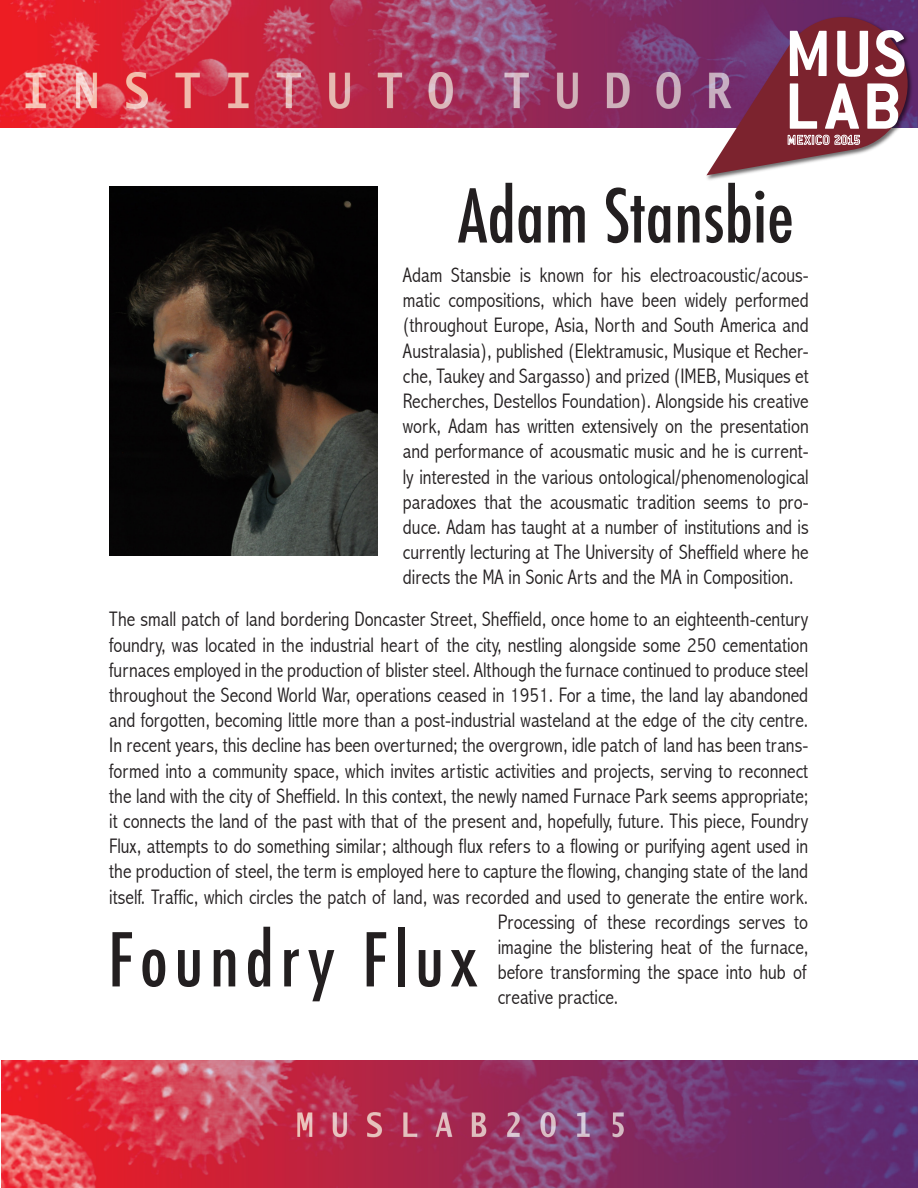
<style>
.page{position:relative;width:918px;height:1188px;background:#fff}
.page>*{position:absolute;margin:0;border:0;box-sizing:border-box;transform-origin:0 0}
.t1{font:500 condensed 72px "Futura";letter-spacing:.005em;color:#231f20}
.t2{font:500 condensed 72px "Futura";letter-spacing:.09em;color:#231f20}
.t3{font:700 71.85px/52.7px "Conduit ITC";letter-spacing:.04em;color:#fff}
.t4{font:300 condensed 21px/25.2px "Abadi";color:#231f20;text-align:justify}
</style>
<div class="page">
<img style="left:0;top:0;width:918px;height:128px">
<img style="left:705px;top:14px;width:32px;height:166px">
<svg style="left:706px;top:8px;width:211px;height:167px;background:#894761"></svg>
<img style="left:1px;top:1061px;width:917px;height:127px">
<img style="left:109px;top:186px;width:268px;height:369px">
<h2 class="t3" style="left:785px;top:26px;width:123px">MUS<br>LAB</h2>
<p class="t1" style="left:458px;top:170px;width:337px">Adam Stansbie</p>
<p class="t4" style="left:403px;top:262px;width:407px">Adam Stansbie is known for his electroacoustic/acous&shy;matic compositions, which have been widely performed (throughout Europe, Asia, North and South America and Australasia), published (Elektramusic, Musique et Recher&shy;che, Taukey and Sargasso) and prized (IMEB, Musiques et Recherches, Destellos Foundation). Alongside his creative work, Adam has written extensively on the presentation and performance of acousmatic music and he is current&shy;ly interested in the various ontological/phenomenological paradoxes that the acousmatic tradition seems to pro&shy;duce. Adam has taught at a number of institutions and is currently lecturing at The University of Sheffield where he directs the MA in Sonic Arts and the MA in Composition.</p>
<p class="t4" style="left:109px;top:607px;width:701px">The small patch of land bordering Doncaster Street, Sheffield, once home to an eighteenth-century</p>
<p class="t4" style="left:109px;top:632px;width:701px">foundry, was located in the industrial heart of the city, nestling alongside some 250 cementation</p>
<p class="t4" style="left:109px;top:657px;width:701px">furnaces employed in the production of blister steel. Although the furnace continued to produce steel</p>
<p class="t4" style="left:109px;top:682px;width:701px">throughout the Second World War, operations ceased in 1951. For a time, the land lay abandoned</p>
<p class="t4" style="left:109px;top:708px;width:701px">and forgotten, becoming little more than a post-industrial wasteland at the edge of the city centre.</p>
<p class="t4" style="left:109px;top:733px;width:700px">In recent years, this decline has been overturned; the overgrown, idle patch of land has been trans-</p>
<p class="t4" style="left:109px;top:758px;width:701px">formed into a community space, which invites artistic activities and projects, serving to reconnect</p>
<p class="t4" style="left:109px;top:783px;width:700px">the land with the city of Sheffield. In this context, the newly named Furnace Park seems appropriate;</p>
<p class="t4" style="left:109px;top:808px;width:701px">it connects the land of the past with that of the present and, hopefully, future. This piece, Foundry</p>
<p class="t4" style="left:109px;top:834px;width:701px">Flux, attempts to do something similar; although flux refers to a flowing or purifying agent used in</p>
<p class="t4" style="left:109px;top:859px;width:700px">the production of steel, the term is employed here to capture the flowing, changing state of the land</p>
<p class="t4" style="left:109px;top:884px;width:700px">itself. Traffic, which circles the patch of land, was recorded and used to generate the entire work.</p>
<p class="t4" style="left:498px;top:909px;width:312px">Processing of these recordings serves to</p>
<p class="t4" style="left:498px;top:934px;width:312px">imagine the blistering heat of the furnace,</p>
<p class="t4" style="left:498px;top:960px;width:310px">before transforming the space into hub of</p>
<p class="t4" style="left:498px;top:985px;width:122px">creative practice.</p>
<p class="t2" style="left:108px;top:914px;width:371px">Foundry Flux</p>
</div>
